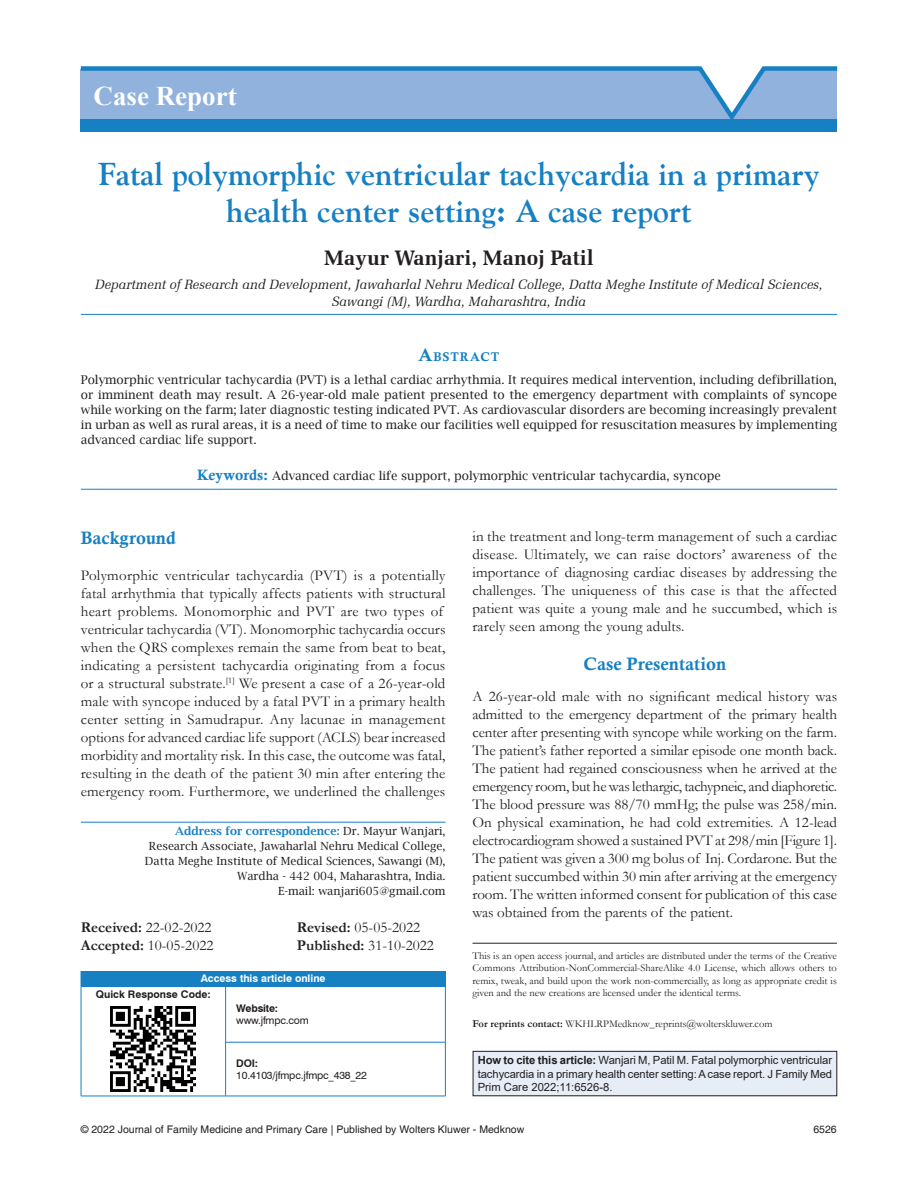
<style>
.page{position:relative;width:918px;height:1188px;background:#fff}
.page>*{position:absolute;margin:0;border:0;box-sizing:border-box;transform-origin:0 0}
.AT{font:700 31.5px/37.5px "Goudy";color:#1680c3;text-align:center}
.AH{font:700 27px "Times New Roman";color:#fff}
.AU{font:700 21px "Zapf Elliptical 711 BT";color:#231f20}
.TX{font:18px "Calis MT Bol";color:#1680c3}
.TX-2{font:15px/18px "Garamond";letter-spacing:.01em;color:#231f20;text-align:justify}
.TX-3{font:700 15px "Garamond";color:#231f20}
.AFF{font:italic 13.5px/16.2px "Zapf Elliptical 711 BT";color:#231f20;text-align:center}
.ABSH{font:12.6px "Calis MT Bol";letter-spacing:.07em;color:#1680c3}
.ABS{font:12px/15px "Lucida Bright";color:#231f20;text-align:justify}
.KWD{font:12px "Lucida Bright";color:#231f20}
.ADD{font:11.25px/15px "Lucida Bright";color:#231f20;text-align:right}
.HTC{font:11.25px/13.5px "Arial";letter-spacing:-.005em;color:#231f20;text-align:justify}
.Reprint{font:10.5px/12.6px "Garamond";color:#231f20;text-align:justify}
.RF{font:10.5px "Helvetica";color:#231f20}
.WEB{font:10.5px/12.6px "Swiss 721 BT";letter-spacing:-.015em;color:#231f20}
.AAO{font:700 10.5px "Swiss 721 BT";color:#fff}
.QRC{font:700 10.5px "Swiss 721 BT";color:#231f20}
.s1{font-size:18px}
.s2{font-family:"Calis MT Bol";font-size:15px;color:#1680c3}
.s3{font-weight:600;color:#1680c3}
.s4{font-weight:700}
.s5{font-weight:400}
</style>
<div class="page">
<svg style="left:80px;top:66px;width:758px;height:59px;background:#8ab0db"></svg>
<div style="left:81px;top:119px;width:756px;height:13px;background:#1680c3"></div>
<hr style="left:81px;top:314px;width:756px;height:1px;background:#1680c3">
<hr style="left:81px;top:489px;width:756px;height:1px;background:#1680c3">
<div style="left:81px;top:971px;width:364px;height:15px;background:#1680c3"></div>
<svg style="left:445px;top:971px;width:1px;height:15px"></svg>
<hr style="left:81px;top:1096px;width:145px;height:1px;background:#1680c3">
<hr style="left:226px;top:1096px;width:220px;height:1px;background:#1680c3">
<hr style="left:81px;top:986px;width:145px;height:1px;background:#1680c3">
<hr style="left:81px;top:986px;width:1px;height:56px;background:#1680c3">
<hr style="left:81px;top:1042px;width:1px;height:54px;background:#1680c3">
<hr style="left:226px;top:986px;width:220px;height:1px;background:#1680c3">
<hr style="left:225px;top:986px;width:1px;height:56px;background:#1680c3">
<hr style="left:445px;top:986px;width:1px;height:56px;background:#1680c3">
<hr style="left:225px;top:1042px;width:221px;height:1px;background:#1680c3">
<hr style="left:225px;top:1042px;width:1px;height:54px;background:#1680c3">
<hr style="left:445px;top:1042px;width:1px;height:54px;background:#1680c3">
<img style="left:111px;top:1006px;width:85px;height:85px">
<hr style="left:81px;top:822px;width:365px;height:1px;background:#1680c3">
<div style="left:473px;top:1051px;width:364px;height:45px;background:#e7edf7"></div>
<div style="left:473px;top:1051px;width:364px;height:45px;border:1px solid #231f20"></div>
<hr style="left:472px;top:943px;width:365px;height:1px;background:#231f20">
<p class="AH" style="left:94px;top:77px;width:145px">Case Report</p>
<p class="AT" style="left:99px;top:155px;width:723px">Fatal polymorphic ventricular tachycardia in a primary health center setting: A case report</p>
<p class="AU" style="left:324px;top:245px;width:271px">Mayur Wanjari, Manoj Patil</p>
<p class="AFF" style="left:95px;top:277px;width:729px">Department of Research and Development, Jawaharlal Nehru Medical College, Datta Meghe Institute of Medical Sciences,<br>Sawangi (M), Wardha, Maharashtra, India</p>
<p class="ABSH" style="left:419px;top:349px;width:82px"><span class="s1">A</span>BSTRACT</p>
<p class="ABS" style="left:81px;top:373px;width:758px">Polymorphic ventricular tachycardia (PVT) is a lethal cardiac arrhythmia. It requires medical intervention, including defibrillation, or imminent death may result. A 26‑year‑old male patient presented to the emergency department with complaints of syncope while working on the farm; later diagnostic testing indicated PVT. As cardiovascular disorders are becoming increasingly prevalent in urban as well as rural areas, it is a need of time to make our facilities well equipped for resuscitation measures by implementing advanced cardiac life support.</p>
<p class="KWD" style="left:197px;top:469px;width:525px"><span class="s2">Keywords:</span> Advanced cardiac life support, polymorphic ventricular tachycardia, syncope</p>
<p class="TX" style="left:81px;top:527px;width:96px">Background</p>
<p class="TX-2" style="left:81px;top:566px;width:366px;text-align:left">Polymorphic ventricular tachycardia (PVT) is a potentially fatal arrhythmia that typically affects patients with structural heart problems. Monomorphic and PVT are two types of ventricular tachycardia (VT). Monomorphic tachycardia occurs when the QRS complexes remain the same from beat to beat, indicating a persistent tachycardia originating from a focus or a structural substrate.<sup>[1]</sup> We present a case of a 26‑year‑old male with syncope induced by a fatal PVT in a primary health center setting in Samudrapur. Any lacunae in management options for advanced cardiac life support (ACLS) bear increased morbidity and mortality risk. In this case, the outcome was fatal, resulting in the death of the patient 30 min after entering the emergency room. Furthermore, we underlined the challenges</p>
<p class="ADD" style="left:145px;top:824px;width:302px"><span class="s3">Address for correspondence:</span> Dr. Mayur Wanjari, Research Associate, Jawaharlal Nehru Medical College, Datta Meghe Institute of Medical Sciences, Sawangi (M), Wardha ‑ 442 004, Maharashtra, India.<br>E‑mail: wanjari605@gmail.com</p>
<p class="TX-2" style="left:81px;top:918px;width:132px"><span class="s4">Received:</span> 22‑02‑2022</p>
<p class="TX-2" style="left:297px;top:918px;width:125px"><span class="s4">Revised:</span> 05‑05‑2022</p>
<p class="TX-2" style="left:81px;top:936px;width:134px"><span class="s4">Accepted:</span> 10‑05‑2022</p>
<p class="TX-3" style="left:297px;top:935px;width:139px">Published: <span class="s5">31-10-2022</span></p>
<p class="AAO" style="left:201px;top:972px;width:126px">Access this article online</p>
<p class="QRC" style="left:96px;top:988px;width:116px">Quick Response Code:</p>
<p class="WEB" style="left:236px;top:1002px;width:74px"><span class="s4">Website: </span>www.jfmpc.com</p>
<p class="WEB" style="left:236px;top:1057px;width:132px"><span class="s4">DOI:<br></span>10.4103/jfmpc.jfmpc_438_22</p>
<p class="TX-2" style="left:472px;top:527px;width:366px">in the treatment and long‑term management of such a cardiac disease. Ultimately, we can raise doctors’ awareness of the importance of diagnosing cardiac diseases by addressing the challenges. The uniqueness of this case is that the affected patient was quite a young male and he succumbed, which is rarely seen among the young adults.</p>
<h1 class="TX" style="left:584px;top:654px;width:144px">Case Presentation</h1>
<p class="TX-2" style="left:472px;top:687px;width:366px">A 26‑year‑old male with no significant medical history was admitted to the emergency department of the primary health center after presenting with syncope while working on the farm.<br>The patient’s father reported a similar episode one month back.<br>The patient had regained consciousness when he arrived at the emergency room, but he was lethargic, tachypneic, and diaphoretic.<br>The blood pressure was 88/70 mmHg; the pulse was 258/min.<br>On physical examination, he had cold extremities. A 12‑lead electrocardiogram showed a sustained PVT at 298/min [Figure 1].<br>The patient was given a 300 mg bolus of Inj. Cordarone. But the patient succumbed within 30 min after arriving at the emergency room. The written informed consent for publication of this case was obtained from the parents of the patient.</p>
<p class="Reprint" style="left:472px;top:949px;width:366px">This is an open access journal, and articles are distributed under the terms of the Creative Commons Attribution‑NonCommercial‑ShareAlike 4.0 License, which allows others to remix, tweak, and build upon the work non‑commercially, as long as appropriate credit is given and the new creations are licensed under the identical terms.</p>
<p class="Reprint" style="left:472px;top:1017px;width:301px"><span class="s4">For reprints contact:</span> WKHLRPMedknow_reprints@wolterskluwer.com</p>
<p class="HTC" style="left:478px;top:1053px;width:356px"><span class="s4">How to cite this article:</span> Wanjari M, Patil M. Fatal polymorphic ventricular tachycardia in a primary health center setting: Acase report. J Family Med Prim Care 2022;11:6526-8.</p>
<p class="RF" style="left:81px;top:1124px;width:445px">© 2022 Journal of Family Medicine and Primary Care | Published by Wolters Kluwer ‑ Medknow</p>
<p class="RF" style="left:813px;top:1124px;width:25px">6526</p>
</div>
